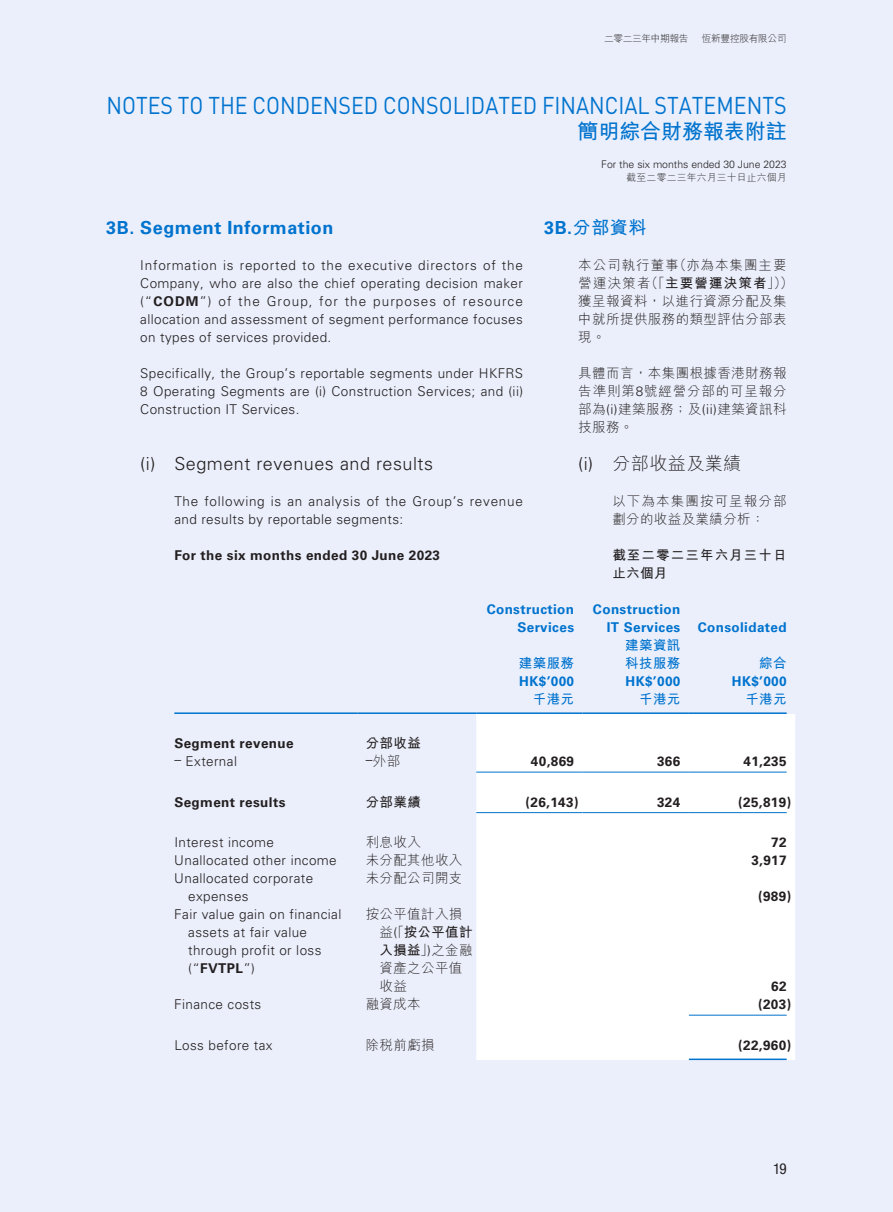
<style>
.page{position:relative;width:893px;height:1212px;background:#ebeffb}
.page>*{position:absolute;margin:0;border:0;box-sizing:border-box;transform-origin:0 0}
.t1{font:24px "DIN Pro";color:#0073ce;scale:.89 1}
.t2{font:700 21px "M Hei HK";letter-spacing:-.005em;color:#0073ce}
.t3{font:300 18px "Univers LT Std";letter-spacing:.03em;color:#231f20}
.t4{font:700 18px "Univers LT Std";letter-spacing:.03em;color:#0073ce}
.t5{font:300 18px "M Hei HK";letter-spacing:.03em;color:#231f20}
.t6{font:700 18px "M Hei HK";color:#0073ce}
.t7{font:condensed 15px "Helvetica Neue LT Std";color:#231f20}
.t8{font:300 13.5px/18px "Univers LT Std";letter-spacing:.03em;color:#231f20;text-align:justify}
.t9{font:300 13.5px/18px "M Hei HK";letter-spacing:.03em;color:#231f20}
.t10{font:700 13.5px "Univers LT Std";letter-spacing:.03em;color:#231f20}
.t11{font:700 13.5px "Univers LT Std";letter-spacing:.03em;color:#0073ce}
.t12{font:300 13.5px/18px "Univers LT Std";letter-spacing:.055em;color:#231f20}
.t13{font:700 13.5px/18px "M Hei HK";letter-spacing:.085em;color:#231f20}
.t14{font:300 13.5px/18px "M Hei HK";letter-spacing:.085em;color:#231f20}
.t15{font:700 13.5px "M Hei HK";letter-spacing:.03em;color:#0073ce}
.t16{font:300 10.5px "Univers LT Std";color:#231f20}
.t17{font:300 9.75px "M Hei HK";letter-spacing:-.035em;color:#231f20}
.t18{font:300 9.75px "M Hei HK";letter-spacing:.03em;color:#231f20}
.s1{font-weight:700}
.s2{font-family:"Univers LT Std"}
</style>
<div class="page">
<div style="left:476px;top:714px;width:319px;height:346px;background:#fff"></div>
<hr style="left:174px;top:712px;width:183px;height:2px;background:#0073ce">
<hr style="left:357px;top:712px;width:119px;height:2px;background:#0073ce">
<hr style="left:476px;top:712px;width:107px;height:2px;background:#0073ce">
<hr style="left:583px;top:712px;width:106px;height:2px;background:#0073ce">
<hr style="left:689px;top:712px;width:98px;height:2px;background:#0073ce">
<hr style="left:476px;top:772px;width:107px;height:1px;background:#0073ce">
<hr style="left:583px;top:772px;width:106px;height:1px;background:#0073ce">
<hr style="left:689px;top:772px;width:98px;height:1px;background:#0073ce">
<hr style="left:476px;top:812px;width:107px;height:1px;background:#0073ce">
<hr style="left:583px;top:812px;width:106px;height:1px;background:#0073ce">
<hr style="left:689px;top:812px;width:98px;height:1px;background:#0073ce">
<hr style="left:689px;top:1015px;width:98px;height:1px;background:#0073ce">
<hr style="left:689px;top:1058px;width:98px;height:2px;background:#0073ce">
<p class="t17" style="left:604px;top:34px;width:86px">二零二三年中期報告</p>
<p class="t17" style="left:702px;top:34px;width:86px">恆新豐控股有限公司</p>
<h1 class="t1" style="left:107px;top:86px;width:766px">NOTES TO THE CONDENSED CONSOLIDATED FINANCIAL STATEMENTS</h1>
<h2 class="t2" style="left:578px;top:116px;width:211px">簡明綜合財務報表附註</h2>
<h3 class="t4" style="left:106px;top:217px;width:229px">3B. Segment Information</h3>
<p class="t8" style="left:140px;top:256px;width:384px">Information is reported to the executive directors of the Company, who are also the chief operating decision maker (“<span class="s1">CODM</span>”) of the Group, for the purposes of resource allocation and assessment of segment performance focuses on types of services provided.</p>
<p class="t8" style="left:140px;top:364px;width:384px">Specifically, the Group’s reportable segments under HKFRS 8 Operating Segments are (i) Construction Services; and (ii)<br>Construction IT Services.</p>
<h3 class="t3" style="left:140px;top:452px;width:294px">(i) Segment revenues and results</h3>
<p class="t12" style="left:174px;top:492px;width:350px">The following is an analysis of the Group’s revenue and results by reportable segments:</p>
<p class="t10" style="left:174px;top:547px;width:267px">For the six months ended 30 June 2023</p>
<p class="t16" style="left:601px;top:158px;width:187px">For the six months ended 30 June 2023</p>
<p class="t18" style="left:627px;top:172px;width:162px">截至二零二三年六月三十日止六個月</p>
<h3 class="t6" style="left:544px;top:214px;width:104px"><span class="s2">3B.</span>分部資料</h3>
<p class="t9" style="left:578px;top:256px;width:217px">本公司執行董事（亦為本集團主要營運決策者（「<span class="s1">主要營運決策者</span>」））獲呈報資料，以進行資源分配及集中就所提供服務的類型評估分部表現。</p>
<p class="t9" style="left:578px;top:364px;width:210px;text-align:justify">具體而言，本集團根據香港財務報告準則第<span class="s2">8</span>號經營分部的可呈報分部為<span class="s2">(i)</span>建築服務；及<span class="s2">(ii)</span>建築資訊科技服務。</p>
<h3 class="t5" style="left:578px;top:454px;width:165px"><span class="s2">(i)</span> 分部收益及業績</h3>
<p class="t14" style="left:612px;top:491px;width:176px">以下為本集團按可呈報分部劃分的收益及業績分析：</p>
<p class="t13" style="left:612px;top:544px;width:176px">截至二零二三年六月三十日止六個月</p>
<p class="t11" style="left:487px;top:601px;width:89px">Construction</p>
<p class="t11" style="left:593px;top:601px;width:89px">Construction</p>
<p class="t11" style="left:517px;top:619px;width:58px">Services</p>
<p class="t11" style="left:607px;top:619px;width:75px">IT Services</p>
<p class="t11" style="left:698px;top:619px;width:90px">Consolidated</p>
<p class="t15" style="left:625px;top:635px;width:57px">建築資訊</p>
<p class="t15" style="left:519px;top:653px;width:57px">建築服務</p>
<p class="t15" style="left:625px;top:653px;width:57px">科技服務</p>
<p class="t15" style="left:759px;top:653px;width:29px">綜合</p>
<p class="t11" style="left:519px;top:673px;width:56px">HK$’000</p>
<p class="t11" style="left:626px;top:673px;width:56px">HK$’000</p>
<p class="t11" style="left:732px;top:673px;width:56px">HK$’000</p>
<p class="t15" style="left:533px;top:689px;width:43px">千港元</p>
<p class="t15" style="left:639px;top:689px;width:43px">千港元</p>
<p class="t15" style="left:745px;top:689px;width:43px">千港元</p>
<p class="t10" style="left:174px;top:735px;width:121px">Segment revenue</p>
<p class="t13" style="left:366px;top:733px;width:57px">分部收益</p>
<p class="t8" style="left:174px;top:752px;width:64px">– External</p>
<p class="t9" style="left:366px;top:752px;width:36px"><sup>–</sup>外部</p>
<p class="t10" style="left:531px;top:753px;width:45px">40,869</p>
<p class="t10" style="left:657px;top:753px;width:25px">366</p>
<p class="t10" style="left:743px;top:753px;width:45px">41,235</p>
<p class="t10" style="left:174px;top:794px;width:113px">Segment results</p>
<p class="t13" style="left:366px;top:792px;width:57px">分部業績</p>
<p class="t10" style="left:526px;top:794px;width:54px">(26,143)</p>
<p class="t10" style="left:657px;top:794px;width:25px">324</p>
<p class="t10" style="left:738px;top:794px;width:54px">(25,819)</p>
<p class="t8" style="left:174px;top:833px;width:101px">Interest income</p>
<p class="t9" style="left:366px;top:833px;width:57px">利息收入</p>
<p class="t10" style="left:771px;top:835px;width:17px">72</p>
<p class="t8" style="left:174px;top:851px;width:164px">Unallocated other income</p>
<p class="t9" style="left:366px;top:851px;width:98px">未分配其他收入</p>
<p class="t10" style="left:751px;top:852px;width:37px">3,917</p>
<p class="t8" style="left:188px;top:869px;width:126px;text-indent:-14px">Unallocated corporate expenses</p>
<p class="t9" style="left:366px;top:869px;width:98px">未分配公司開支</p>
<p class="t10" style="left:758px;top:888px;width:35px">(989)</p>
<p class="t8" style="left:188px;top:905px;width:155px;text-align:left;text-indent:-14px">Fair value gain on financial assets at fair value through profit or loss (“<span class="s1">FVTPL</span>”)</p>
<p class="t9" style="left:380px;top:905px;width:95px;text-indent:-14px">按公平值計入損益「<span class="s2">(</span> <span class="s1">按公平值計入損益</span>」<span class="s2">)</span>之金融資產之公平值收益</p>
<p class="t10" style="left:771px;top:978px;width:17px">62</p>
<p class="t8" style="left:174px;top:995px;width:89px">Finance costs</p>
<p class="t9" style="left:366px;top:995px;width:57px">融資成本</p>
<p class="t10" style="left:758px;top:996px;width:35px">(203)</p>
<p class="t8" style="left:174px;top:1036px;width:100px">Loss before tax</p>
<p class="t9" style="left:366px;top:1036px;width:71px">除稅前虧損</p>
<p class="t10" style="left:738px;top:1037px;width:54px">(22,960)</p>
<p class="t7" style="left:773px;top:1160px;width:15px">19</p>
</div>
